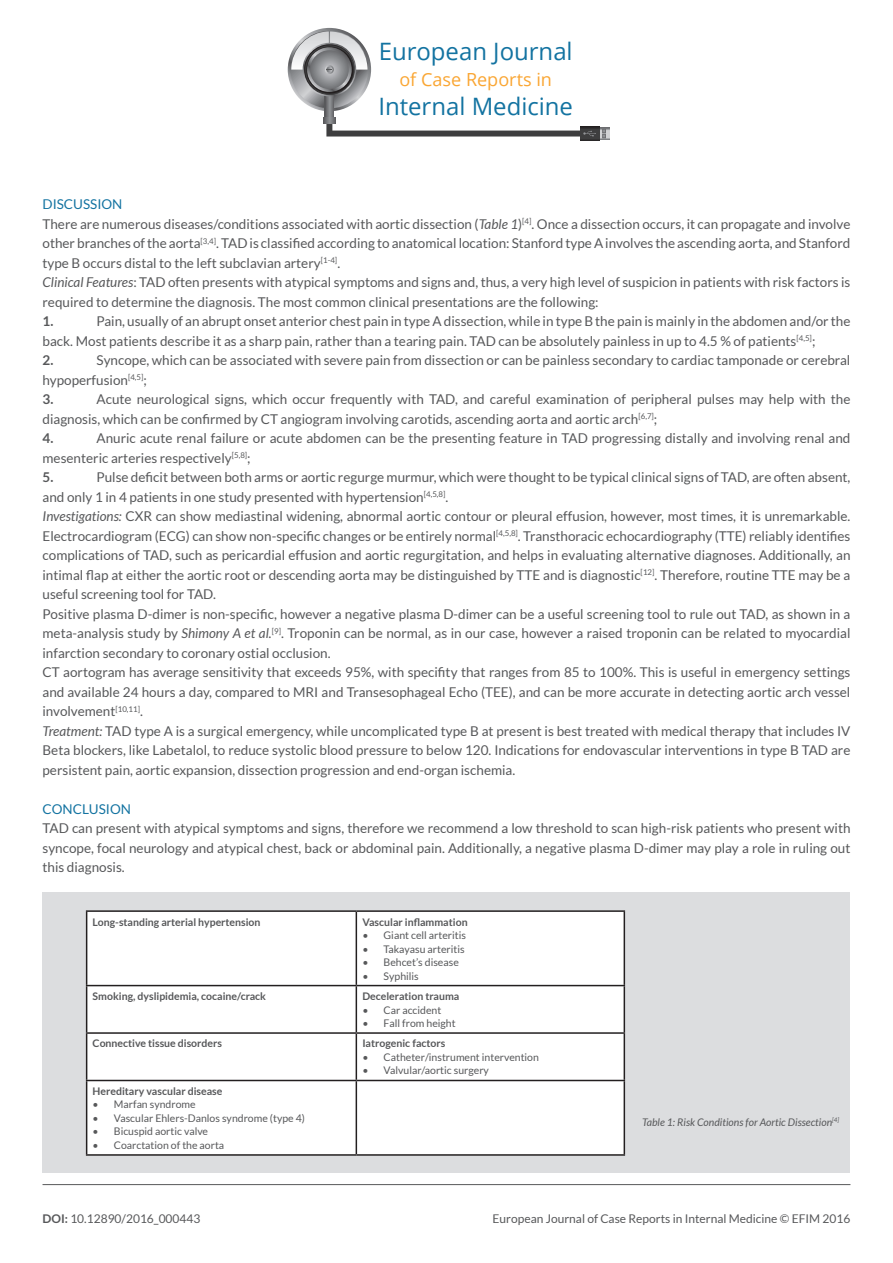
<style>
.page{position:relative;width:893px;height:1263px;background:#fff}
.page>*{position:absolute;margin:0;border:0;box-sizing:border-box;transform-origin:0 0}
.t1{font:24px "Open Sans";color:#1373a1}
.t2{font:18px "Open Sans";color:#faa633}
.TESTO_ARTICOLO{font:13.5px/19.5px "Lato";color:#57585a;text-align:justify}
.TESTO_ARTICOLO-2{font:13.5px "Lato";color:#1373a1}
.TESTO_ARTICOLO-3{font:700 13.5px "Lato";color:#57585a}
.t3{font:12px "Lato";color:#57585a}
.REFERENCE{font:10.5px "Lato";color:#57585a}
.REFERENCE-2{font:700 10.5px "Lato";color:#57585a}
.DIDASCALIA{font:italic 10.5px "Lato";color:#57585a}
.s1{font-style:italic}
.s2{font-weight:700}
</style>
<div class="page">
<svg style="left:288px;top:28px;width:83px;height:83px"></svg>
<svg style="left:291px;top:31px;width:77px;height:77px"></svg>
<svg style="left:325px;top:96px;width:9px;height:21px"></svg>
<svg style="left:303px;top:43px;width:53px;height:53px"></svg>
<svg style="left:304px;top:44px;width:51px;height:51px"></svg>
<svg style="left:307px;top:47px;width:45px;height:45px"></svg>
<svg style="left:310px;top:50px;width:39px;height:39px"></svg>
<svg style="left:291px;top:31px;width:76px;height:43px"></svg>
<svg style="left:600px;top:128px;width:10px;height:11px"></svg>
<svg style="left:603px;top:129px;width:2px;height:9px"></svg>
<svg style="left:580px;top:126px;width:20px;height:15px"></svg>
<svg style="left:323px;top:117px;width:273px;height:20px"></svg>
<hr style="left:43px;top:1184px;width:807px;height:1px;background:#57585a">
<div style="left:43px;top:892px;width:807px;height:280px;background:#dcdddf"></div>
<div style="left:87px;top:912px;width:537px;height:242px;background:#fff"></div>
<hr style="left:86px;top:910px;width:270px;height:2px;background:#231f20">
<hr style="left:86px;top:912px;width:1px;height:73px;background:#231f20">
<hr style="left:356px;top:910px;width:269px;height:2px;background:#231f20">
<hr style="left:356px;top:912px;width:1px;height:73px;background:#231f20">
<hr style="left:624px;top:912px;width:1px;height:73px;background:#231f20">
<hr style="left:86px;top:985px;width:270px;height:1px;background:#231f20">
<hr style="left:86px;top:986px;width:1px;height:46px;background:#231f20">
<hr style="left:356px;top:985px;width:269px;height:1px;background:#231f20">
<hr style="left:356px;top:986px;width:1px;height:46px;background:#231f20">
<hr style="left:624px;top:986px;width:1px;height:46px;background:#231f20">
<hr style="left:86px;top:1032px;width:270px;height:2px;background:#231f20">
<hr style="left:86px;top:1034px;width:1px;height:46px;background:#231f20">
<hr style="left:356px;top:1032px;width:269px;height:2px;background:#231f20">
<hr style="left:356px;top:1034px;width:1px;height:46px;background:#231f20">
<hr style="left:624px;top:1034px;width:1px;height:46px;background:#231f20">
<hr style="left:86px;top:1080px;width:270px;height:1px;background:#231f20">
<hr style="left:86px;top:1081px;width:1px;height:73px;background:#231f20">
<hr style="left:356px;top:1080px;width:269px;height:1px;background:#231f20">
<hr style="left:356px;top:1081px;width:1px;height:73px;background:#231f20">
<hr style="left:624px;top:1081px;width:1px;height:73px;background:#231f20">
<hr style="left:86px;top:1154px;width:270px;height:2px;background:#231f20">
<hr style="left:356px;top:1154px;width:269px;height:2px;background:#231f20">
<h1 class="t1" style="left:379px;top:35px;width:196px">European Journal</h1>
<h2 class="t2" style="left:399px;top:67px;width:154px">of Case Reports in</h2>
<h1 class="t1" style="left:378px;top:89px;width:196px">Internal Medicine</h1>
<p class="TESTO_ARTICOLO-2" style="left:43px;top:197px;width:82px">DISCUSSION</p>
<p class="TESTO_ARTICOLO" style="left:43px;top:214px;width:809px">There are numerous diseases/conditions associated with aortic dissection (<span class="s1">Table 1</span>)<sup>[4]</sup>. Once a dissection occurs, it can propagate and involve other branches of the aorta<sup>[3,4]</sup>. TAD is classified according to anatomical location: Stanford type A involves the ascending aorta, and Stanford type B occurs distal to the left subclavian artery<sup>[1-4]</sup>.</p>
<p class="TESTO_ARTICOLO" style="left:43px;top:272px;width:809px"><span class="s1">Clinical Features</span>: TAD often presents with atypical symptoms and signs and, thus, a very high level of suspicion in patients with risk factors is required to determine the diagnosis. The most common clinical presentations are the following:</p>
<p class="TESTO_ARTICOLO-3" style="left:43px;top:313px;width:12px">1.</p>
<p class="TESTO_ARTICOLO" style="left:43px;top:311px;width:809px;text-indent:54px">Pain, usually of an abrupt onset anterior chest pain in type A dissection, while in type B the pain is mainly in the abdomen and/or the back. Most patients describe it as a sharp pain, rather than a tearing pain. TAD can be absolutely painless in up to 4.5 % of patients<sup>[4,5]</sup>;</p>
<p class="TESTO_ARTICOLO-3" style="left:43px;top:352px;width:12px">2.</p>
<p class="TESTO_ARTICOLO" style="left:43px;top:350px;width:809px;text-indent:54px">Syncope, which can be associated with severe pain from dissection or can be painless secondary to cardiac tamponade or cerebral hypoperfusion<sup>[4,5]</sup>;</p>
<p class="TESTO_ARTICOLO-3" style="left:43px;top:391px;width:12px">3.</p>
<p class="TESTO_ARTICOLO" style="left:43px;top:389px;width:809px;text-indent:54px">Acute neurological signs, which occur frequently with TAD, and careful examination of peripheral pulses may help with the diagnosis, which can be confirmed by CT angiogram involving carotids, ascending aorta and aortic arch<sup>[6,7]</sup>;</p>
<p class="TESTO_ARTICOLO-3" style="left:43px;top:430px;width:12px">4.</p>
<p class="TESTO_ARTICOLO" style="left:43px;top:428px;width:809px;text-indent:54px">Anuric acute renal failure or acute abdomen can be the presenting feature in TAD progressing distally and involving renal and mesenteric arteries respectively<sup>[5,8]</sup>;</p>
<p class="TESTO_ARTICOLO-3" style="left:43px;top:469px;width:12px">5.</p>
<p class="TESTO_ARTICOLO" style="left:43px;top:467px;width:809px;text-indent:54px">Pulse deficit between both arms or aortic regurge murmur, which were thought to be typical clinical signs of TAD, are often absent, and only 1 in 4 patients in one study presented with hypertension<sup>[4,5,8]</sup>.</p>
<p class="TESTO_ARTICOLO" style="left:43px;top:506px;width:809px"><span class="s1">Investigations:</span> CXR can show mediastinal widening, abnormal aortic contour or pleural effusion, however, most times, it is unremarkable.<br>Electrocardiogram (ECG) can show non-specific changes or be entirely normal<sup>[4,5,8]</sup>. Transthoracic echocardiography (TTE) reliably identifies complications of TAD, such as pericardial effusion and aortic regurgitation, and helps in evaluating alternative diagnoses. Additionally, an intimal flap at either the aortic root or descending aorta may be distinguished by TTE and is diagnostic<sup>[12]</sup>. Therefore, routine TTE may be a useful screening tool for TAD.</p>
<p class="TESTO_ARTICOLO" style="left:43px;top:604px;width:809px">Positive plasma D-dimer is non-specific, however a negative plasma D-dimer can be a useful screening tool to rule out TAD, as shown in a meta-analysis study by <span class="s1">Shimony A et al.</span><sup>[9]</sup>. Troponin can be normal, as in our case, however a raised troponin can be related to myocardial infarction secondary to coronary ostial occlusion.</p>
<p class="TESTO_ARTICOLO" style="left:43px;top:662px;width:809px">CT aortogram has average sensitivity that exceeds 95%, with specifity that ranges from 85 to 100%. This is useful in emergency settings and available 24 hours a day, compared to MRI and Transesophageal Echo (TEE), and can be more accurate in detecting aortic arch vessel involvement<sup>[10,11]</sup>.</p>
<p class="TESTO_ARTICOLO" style="left:43px;top:721px;width:809px"><span class="s1">Treatment:</span> TAD type A is a surgical emergency, while uncomplicated type B at present is best treated with medical therapy that includes IV Beta blockers, like Labetalol, to reduce systolic blood pressure to below 120. Indications for endovascular interventions in type B TAD are persistent pain, aortic expansion, dissection progression and end-organ ischemia.</p>
<p class="TESTO_ARTICOLO-2" style="left:43px;top:801px;width:90px">CONCLUSION</p>
<p class="TESTO_ARTICOLO" style="left:43px;top:818px;width:809px">TAD can present with atypical symptoms and signs, therefore we recommend a low threshold to scan high-risk patients who present with syncope, focal neurology and atypical chest, back or abdominal pain. Additionally, a negative plasma D-dimer may play a role in ruling out this diagnosis.</p>
<p class="REFERENCE-2" style="left:93px;top:916px;width:169px">Long-standing arterial hypertension</p>
<p class="REFERENCE-2" style="left:362px;top:916px;width:107px">Vascular inflammation</p>
<p class="REFERENCE" style="left:362px;top:929px;width:105px">• Giant cell arteritis</p>
<p class="REFERENCE" style="left:362px;top:943px;width:104px">• Takayasu arteritis</p>
<p class="REFERENCE" style="left:362px;top:956px;width:98px">• Behcet’s disease</p>
<p class="REFERENCE" style="left:362px;top:970px;width:58px">• Syphilis</p>
<p class="REFERENCE-2" style="left:93px;top:990px;width:175px">Smoking, dyslipidemia, cocaine/crack</p>
<p class="REFERENCE-2" style="left:362px;top:990px;width:99px">Deceleration trauma</p>
<p class="REFERENCE" style="left:362px;top:1004px;width:80px">• Car accident</p>
<p class="REFERENCE" style="left:362px;top:1017px;width:95px">• Fall from height</p>
<p class="REFERENCE-2" style="left:93px;top:1038px;width:131px">Connective tissue disorders</p>
<p class="REFERENCE-2" style="left:362px;top:1038px;width:85px">Iatrogenic factors</p>
<p class="REFERENCE" style="left:362px;top:1051px;width:178px">• Catheter/instrument intervention</p>
<p class="REFERENCE" style="left:362px;top:1065px;width:128px">• Valvular/aortic surgery</p>
<p class="REFERENCE-2" style="left:93px;top:1085px;width:131px">Hereditary vascular disease</p>
<p class="REFERENCE" style="left:93px;top:1099px;width:105px">• Marfan syndrome</p>
<p class="REFERENCE" style="left:93px;top:1112px;width:214px">• Vascular Ehlers-Danlos syndrome (type 4)</p>
<p class="REFERENCE" style="left:93px;top:1126px;width:117px">• Bicuspid aortic valve</p>
<p class="REFERENCE" style="left:93px;top:1139px;width:133px">• Coarctation of the aorta</p>
<p class="DIDASCALIA" style="left:642px;top:1116px;width:199px">Table 1: Risk Conditions for Aortic Dissection<sup>[4]</sup></p>
<p class="t3" style="left:43px;top:1212px;width:159px"><span class="s2">DOI:</span> 10.12890/2016_000443</p>
<p class="t3" style="left:493px;top:1212px;width:359px">European Journal of Case Reports in Internal Medicine © EFIM 2016</p>
</div>
